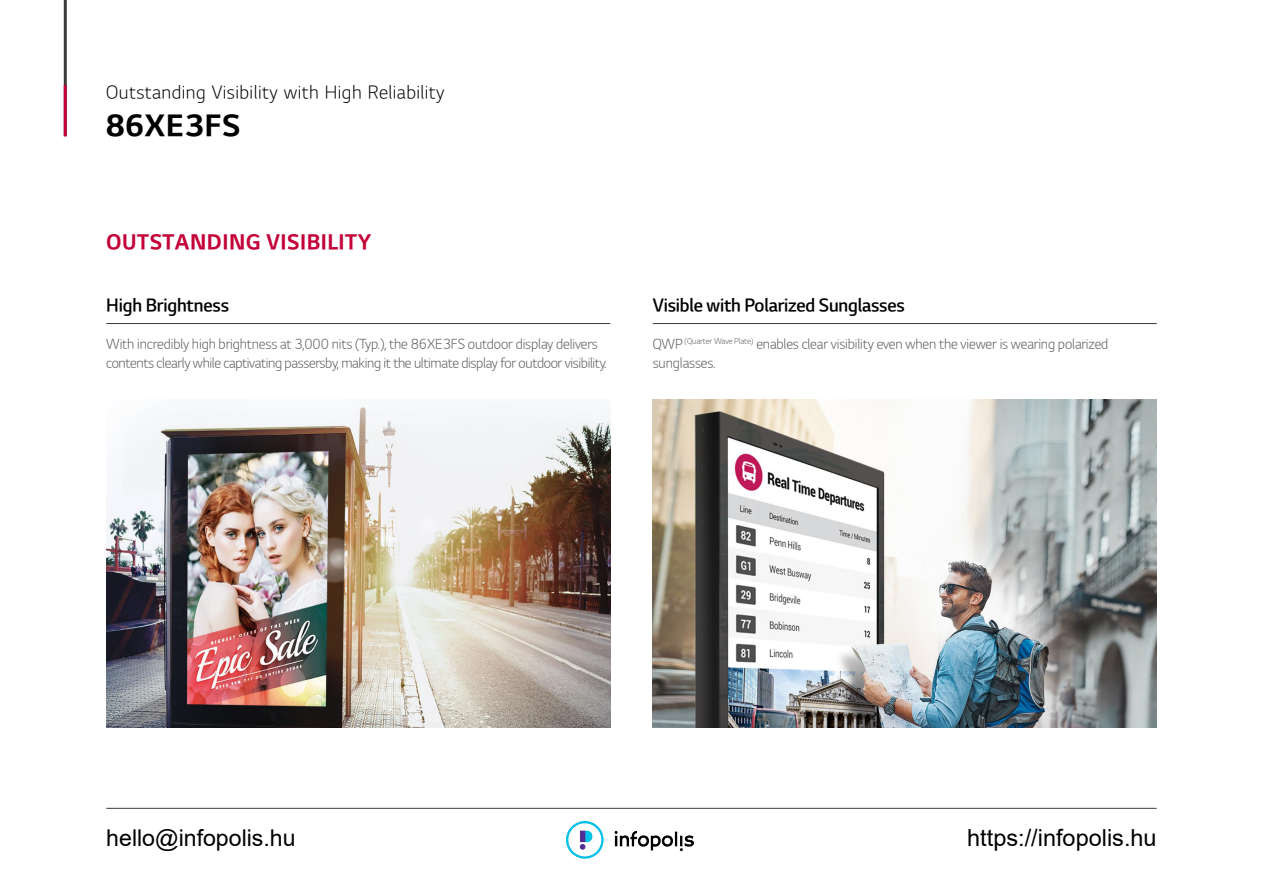
<style>
.page{position:relative;width:1263px;height:893px;background:#fff}
.page>*{position:absolute;margin:0;border:0;box-sizing:border-box;transform-origin:0 0}
.t1{font:30px "LG Sm Haotf TB";letter-spacing:.025em;color:#000}
.t2{font:23.55px "Arial";color:#000}
.t3{font:23.1px "Arial";color:#000}
.t4{font:21px "LG Sm Haotf TB";letter-spacing:.025em;color:#c30037}
.t5{font:18px "LG Sm Haotf TSB";letter-spacing:-.01em;color:#000}
.t6{font:18px "LG Sm Haotf TL";letter-spacing:.025em;color:#000}
.t7{font:13.5px/19.5px "LG Sm Haotf TL";letter-spacing:-.01em;color:#595757}
</style>
<div class="page">
<hr style="left:64px;top:0;width:3px;height:136px;background:#3e3a39">
<hr style="left:64px;top:85px;width:3px;height:51px;background:#c30037">
<hr style="left:106px;top:808px;width:1051px;height:1px;background:#3e3a39">
<img style="left:653px;top:400px;width:504px;height:327px">
<img style="left:106px;top:406px;width:504px;height:321px">
<hr style="left:106px;top:323px;width:504px;height:1px;background:#3e3a39">
<hr style="left:653px;top:323px;width:504px;height:1px;background:#3e3a39">
<img style="left:567px;top:821px;width:126px;height:38px">
<h3 class="t6" style="left:106px;top:84px;width:340px">Outstanding Visibility with High Reliability</h3>
<h1 class="t1" style="left:106px;top:111px;width:136px">86XE3FS</h1>
<h3 class="t4" style="left:106px;top:232px;width:267px">OUTSTANDING VISIBILITY</h3>
<h3 class="t5" style="left:106px;top:297px;width:124px">High Brightness</h3>
<h3 class="t5" style="left:653px;top:297px;width:254px">Visible with Polarized Sunglasses</h3>
<p class="t7" style="left:106px;top:335px;width:502px">With incredibly high brightness at 3,000 nits (Typ.), the 86XE3FS outdoor display delivers contents clearly while captivating passersby, making it the ultimate display for outdoor visibility.</p>
<p class="t7" style="left:653px;top:335px;width:457px">QWP <sup>(Quarter</sup> <sup>Wave</sup> <sup>Plate)</sup> enables clear visibility even when the viewer is wearing polarized sunglasses.</p>
<h3 class="t3" style="left:106px;top:822px;width:191px">hello@infopolis.hu</h3>
<h2 class="t2" style="left:967px;top:821px;width:191px">https://infopolis.hu</h2>
</div>
